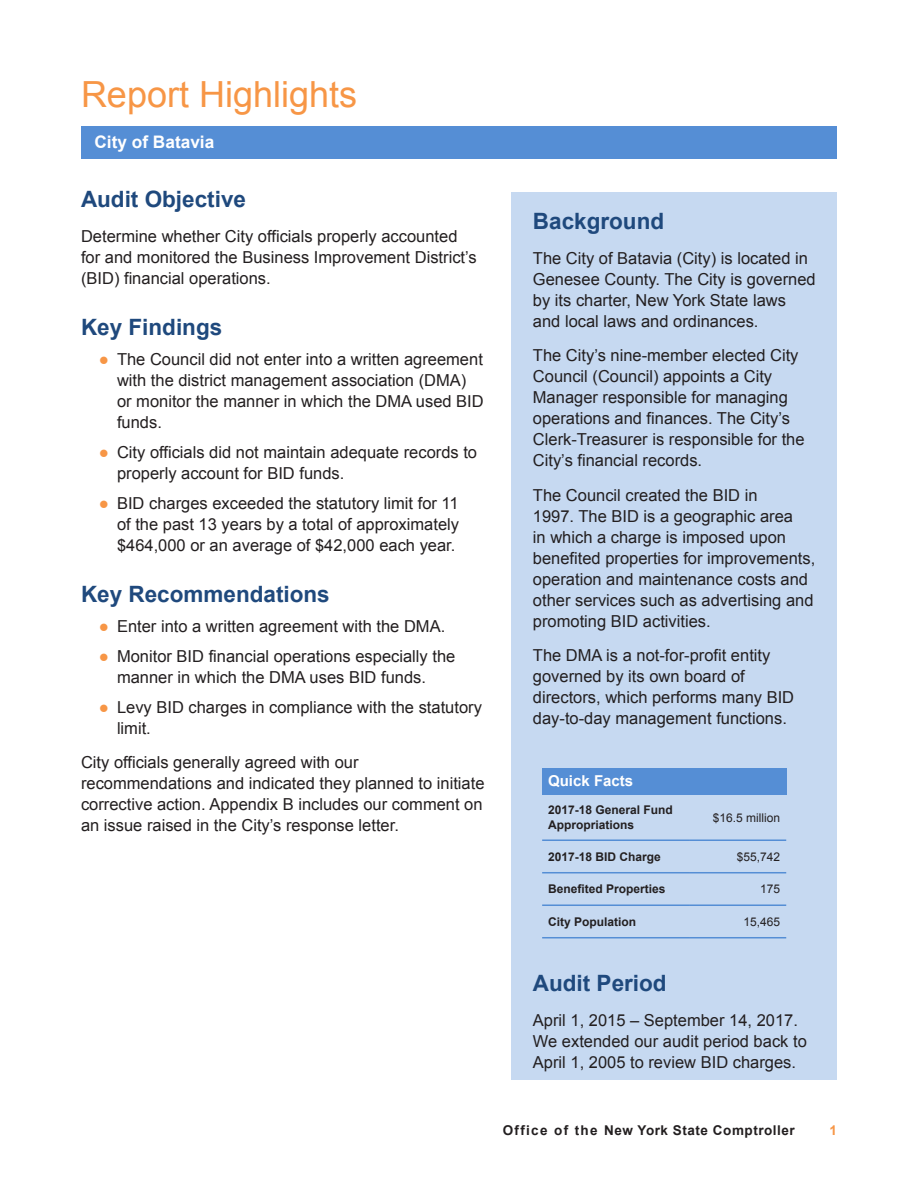
<style>
.page{position:relative;width:918px;height:1188px;background:#fff}
.page>*{position:absolute;margin:0;border:0;box-sizing:border-box;transform-origin:0 0}
.Section_Heads{font:36px "Arial";color:#f79646}
._2_Subheads{font:700 22.5px "Arial";color:#1f497d}
.t1{font:700 17.25px "Arial";color:#fff}
.Body_Text{font:16.5px/21px "Arial";color:#231f20}
.Footnotes{font:700 15px "Arial";color:#fff}
.t2{font:700 13.5px "Arial";letter-spacing:.04em;color:#231f20}
.t3{font:700 13.5px "Arial";color:#f79646}
.Footnotes-2{font:700 12px/15px "Arial";color:#231f20}
.Footnotes-3{font:12px "Arial";color:#231f20}
.s1{color:#f79646}
</style>
<div class="page">
<hr style="left:81px;top:126px;width:756px;height:3px;background:#558ed5">
<div style="left:512px;top:192px;width:325px;height:888px;background:#c6d9f1"></div>
<div style="left:81px;top:128px;width:756px;height:31px;background:#558ed5"></div>
<div style="left:542px;top:768px;width:244px;height:27px;background:#558ed5"></div>
<hr style="left:542px;top:839px;width:147px;height:2px;background:#558ed5">
<hr style="left:689px;top:839px;width:97px;height:2px;background:#558ed5">
<hr style="left:542px;top:872px;width:147px;height:1px;background:#558ed5">
<hr style="left:689px;top:872px;width:97px;height:1px;background:#558ed5">
<hr style="left:542px;top:904px;width:147px;height:2px;background:#558ed5">
<hr style="left:689px;top:904px;width:97px;height:2px;background:#558ed5">
<hr style="left:542px;top:937px;width:147px;height:1px;background:#558ed5">
<hr style="left:689px;top:937px;width:97px;height:1px;background:#558ed5">
<p class="Section_Heads" style="left:81px;top:71px;width:278px">Report Highlights</p>
<p class="t1" style="left:94px;top:130px;width:121px">City of Batavia</p>
<p class="_2_Subheads" style="left:81px;top:185px;width:167px">Audit Objective</p>
<p class="Body_Text" style="left:81px;top:226px;width:397px">Determine whether City officials properly accounted for and monitored the Business Improvement District’s (BID) financial operations.</p>
<p class="_2_Subheads" style="left:81px;top:312px;width:143px">Key Findings</p>
<p class="Body_Text" style="left:117px;top:349px;width:368px;text-indent:-18px"><span class="s1">●</span> The Council did not enter into a written agreement with the district management association (DMA) or monitor the manner in which the DMA used BID funds.</p>
<p class="Body_Text" style="left:117px;top:442px;width:362px;text-indent:-18px"><span class="s1">●</span> City officials did not maintain adequate records to properly account for BID funds.</p>
<p class="Body_Text" style="left:117px;top:493px;width:344px;text-align:justify;text-indent:-18px"><span class="s1">●</span> BID charges exceeded the statutory limit for 11 of the past 13 years by a total of approximately $464,000 or an average of $42,000 each year.</p>
<p class="_2_Subheads" style="left:81px;top:579px;width:250px">Key Recommendations</p>
<p class="Body_Text" style="left:99px;top:616px;width:345px"><span class="s1">●</span> Enter into a written agreement with the DMA.</p>
<p class="Body_Text" style="left:117px;top:646px;width:340px;text-indent:-18px"><span class="s1">●</span> Monitor BID financial operations especially the manner in which the DMA uses BID funds.</p>
<p class="Body_Text" style="left:117px;top:697px;width:366px;text-indent:-18px"><span class="s1">●</span> Levy BID charges in compliance with the statutory limit.</p>
<p class="Body_Text" style="left:81px;top:752px;width:405px">City officials generally agreed with our recommendations and indicated they planned to initiate corrective action. Appendix B includes our comment on an issue raised in the City’s response letter.</p>
<p class="_2_Subheads" style="left:533px;top:206px;width:133px">Background</p>
<p class="Body_Text" style="left:533px;top:248px;width:284px">The City of Batavia (City) is located in Genesee County. The City is governed by its charter, New York State laws and local laws and ordinances.</p>
<p class="Body_Text" style="left:533px;top:345px;width:273px">The City’s nine-member elected City Council (Council) appoints a City Manager responsible for managing operations and finances. The City’s Clerk-Treasurer is responsible for the City’s financial records.</p>
<p class="Body_Text" style="left:533px;top:485px;width:284px">The Council created the BID in<br>1997. The BID is a geographic area<br>in which a charge is imposed upon benefited properties for improvements, operation and maintenance costs and other services such as advertising and promoting BID activities.</p>
<p class="Body_Text" style="left:533px;top:645px;width:263px">The DMA is a not-for-profit entity governed by its own board of directors, which performs many BID day-to-day management functions.</p>
<p class="Footnotes" style="left:548px;top:771px;width:87px">Quick Facts</p>
<p class="Footnotes-2" style="left:548px;top:803px;width:126px">2017-18 General Fund<br>Appropriations</p>
<p class="Footnotes-3" style="left:713px;top:810px;width:69px">$16.5 million</p>
<p class="Footnotes-2" style="left:548px;top:850px;width:114px">2017-18 BID Charge</p>
<p class="Footnotes-3" style="left:737px;top:849px;width:45px">$55,742</p>
<p class="Footnotes-2" style="left:548px;top:882px;width:119px">Benefited Properties</p>
<p class="Footnotes-3" style="left:760px;top:881px;width:22px">175</p>
<p class="Footnotes-2" style="left:548px;top:915px;width:90px">City Population</p>
<p class="Footnotes-3" style="left:744px;top:914px;width:38px">15,465</p>
<p class="_2_Subheads" style="left:533px;top:968px;width:135px">Audit Period</p>
<p class="Body_Text" style="left:533px;top:1010px;width:275px">April 1, 2015 – September 14, 2017.<br>We extended our audit period back to<br>April 1, 2005 to review BID charges.</p>
<p class="t2" style="left:503px;top:1121px;width:294px">Office of the New York State Comptroller</p>
<p class="t3" style="left:829px;top:1121px;width:9px">1</p>
</div>
